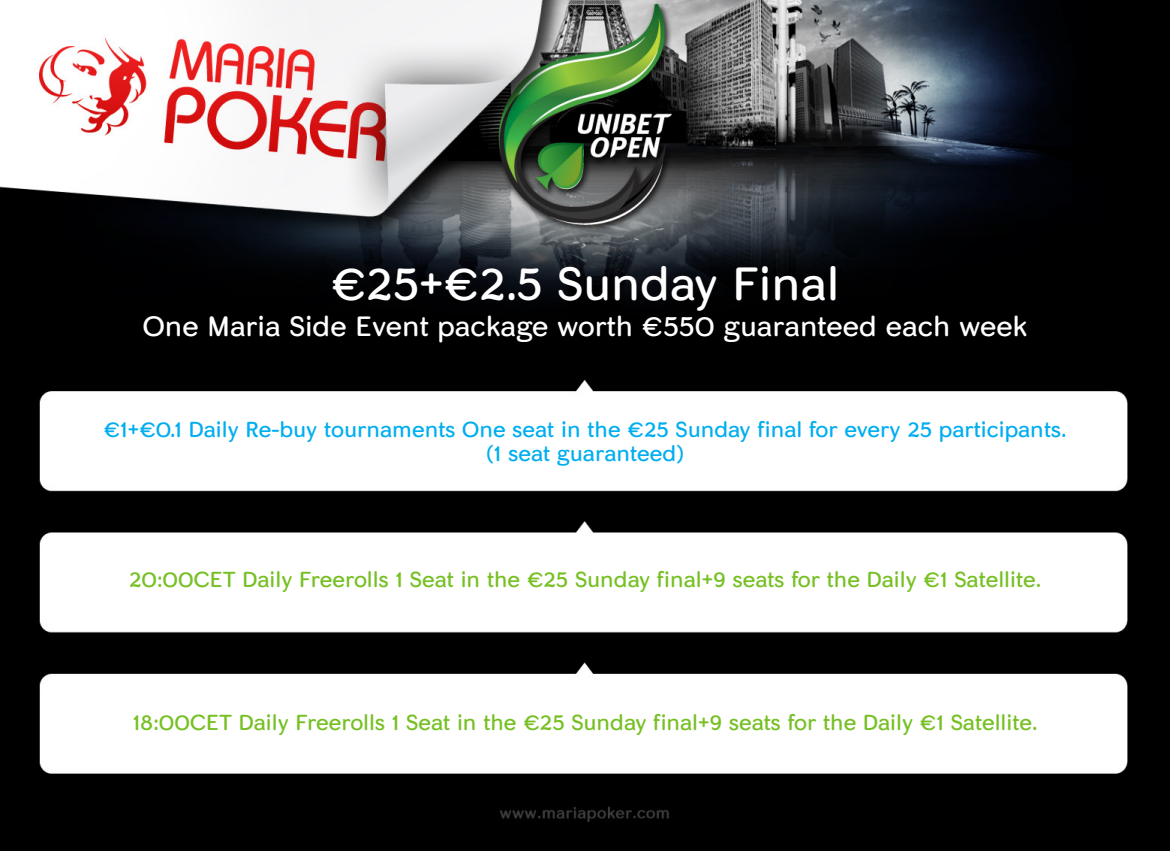
<style>
.page{position:relative;width:1170px;height:851px;background:#fff}
.page>*{position:absolute;margin:0;border:0;box-sizing:border-box;transform-origin:0 0}
.t1{font:45px "Skirt Rg";color:#fff}
.t2{font:27px "Skirt Rg";color:#fff}
.t3{font:21px "Skirt Rg";color:#76c023}
.t4{font:21px/24px "Skirt Rg";color:#00aeef;text-align:center}
</style>
<div class="page">
<img style="left:0;top:0;width:1169px;height:850px">
<p class="t1" style="left:331px;top:256px;width:510px">€25+€2.5 Sunday Final</p>
<p class="t2" style="left:143px;top:309px;width:885px">One Maria Side Event package worth €550 guaranteed each week</p>
<p class="t4" style="left:104px;top:417px;width:964px">€1+€0.1 Daily Re-buy tournaments One seat in the €25 Sunday final for every 25 participants. (1 seat guaranteed)</p>
<p class="t3" style="left:129px;top:566px;width:913px">20:00CET Daily Freerolls 1 Seat in the €25 Sunday final+9 seats for the Daily €1 Satellite.</p>
<p class="t3" style="left:133px;top:709px;width:906px">18:00CET Daily Freerolls 1 Seat in the €25 Sunday final+9 seats for the Daily €1 Satellite.</p>
</div>
